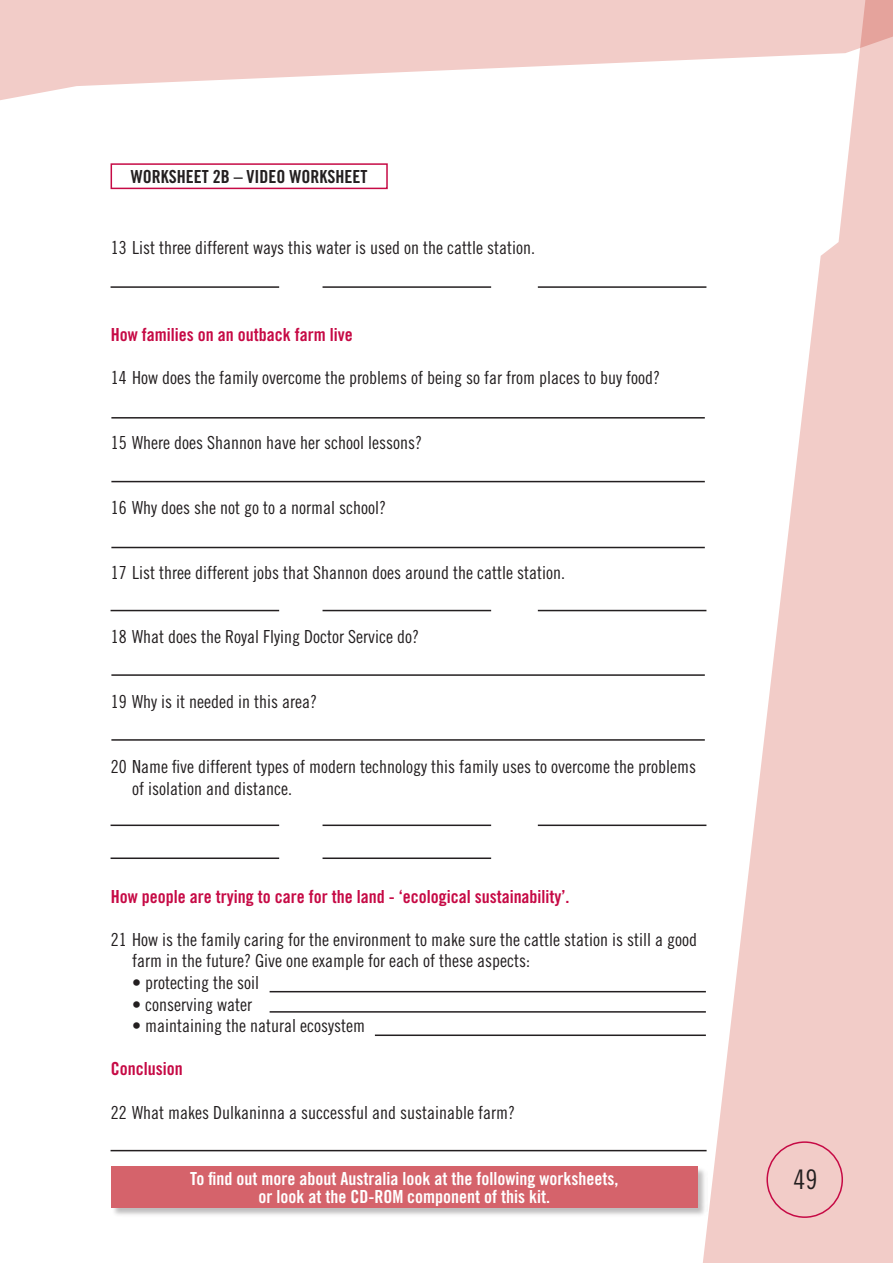
<style>
.page{position:relative;width:893px;height:1263px;background:#fff}
.page>*{position:absolute;margin:0;border:0;box-sizing:border-box;transform-origin:0 0}
.t1{font:27px "Trade Gothic Cond Eighteen";color:#231f20}
.paragraph{font:18px/21.6px "Trade Gothic Cond Eighteen";color:#231f20}
.paragraph-2{font:18px "Trade Gothic Bold Cond Twenty";color:#c60a45}
.paragraph-3{font:18px "Trade Gothic Bold Cond Twenty";color:#fff}
.t2{font:18px "Trade Gothic Bold Cond Twenty";color:#231f20}
</style>
<div class="page">
<svg style="left:699px;top:145px;width:194px;height:1118px;fill:#f2ccc8"></svg>
<div style="left:766px;top:1141px;width:77px;height:77px;border:2px solid #c60a45;border-radius:50%"></div>
<svg style="left:0;top:0;width:893px;height:145px;fill:#f2ccc8"></svg>
<div style="left:111px;top:163px;width:277px;height:26px;border:2px solid #c60a45"></div>
<hr style="left:111px;top:286px;width:168px;height:2px;background:#231f20">
<hr style="left:323px;top:286px;width:168px;height:2px;background:#231f20">
<hr style="left:538px;top:286px;width:168px;height:2px;background:#231f20">
<hr style="left:111px;top:417px;width:594px;height:2px;background:#231f20">
<hr style="left:111px;top:481px;width:594px;height:1px;background:#231f20">
<hr style="left:111px;top:547px;width:594px;height:1px;background:#231f20">
<hr style="left:111px;top:610px;width:168px;height:1px;background:#231f20">
<hr style="left:323px;top:610px;width:168px;height:1px;background:#231f20">
<hr style="left:538px;top:610px;width:168px;height:1px;background:#231f20">
<hr style="left:111px;top:674px;width:594px;height:2px;background:#231f20">
<hr style="left:111px;top:739px;width:594px;height:2px;background:#231f20">
<hr style="left:111px;top:824px;width:168px;height:2px;background:#231f20">
<hr style="left:323px;top:824px;width:168px;height:2px;background:#231f20">
<hr style="left:538px;top:824px;width:168px;height:2px;background:#231f20">
<hr style="left:111px;top:857px;width:168px;height:2px;background:#231f20">
<hr style="left:323px;top:857px;width:168px;height:2px;background:#231f20">
<hr style="left:270px;top:991px;width:436px;height:1px;background:#231f20">
<hr style="left:270px;top:1011px;width:436px;height:2px;background:#231f20">
<hr style="left:375px;top:1034px;width:331px;height:2px;background:#231f20">
<div style="left:110px;top:1165px;width:597px;height:53px;background:#231f20;opacity:.3"></div>
<div style="left:111px;top:1166px;width:586px;height:42px;background:#d5636b"></div>
<hr style="left:111px;top:1150px;width:596px;height:1px;background:#231f20">
<p class="t2" style="left:131px;top:166px;width:238px">WORKSHEET 2B – VIDEO WORKSHEET</p>
<p class="paragraph" style="left:111px;top:237px;width:426px">13 List three different ways this water is used on the cattle station.</p>
<p class="paragraph-2" style="left:111px;top:324px;width:243px">How families on an outback farm live</p>
<p class="paragraph" style="left:111px;top:367px;width:551px">14 How does the family overcome the problems of being so far from places to buy food?</p>
<p class="paragraph" style="left:111px;top:431px;width:313px">15 Where does Shannon have her school lessons?</p>
<p class="paragraph" style="left:111px;top:496px;width:277px">16 Why does she not go to a normal school?</p>
<p class="paragraph" style="left:111px;top:561px;width:456px">17 List three different jobs that Shannon does around the cattle station.</p>
<p class="paragraph" style="left:111px;top:626px;width:310px">18 What does the Royal Flying Doctor Service do?</p>
<p class="paragraph" style="left:111px;top:691px;width:208px">19 Why is it needed in this area?</p>
<p class="paragraph" style="left:132px;top:755px;width:565px;text-indent:-21px">20 Name five different types of modern technology this family uses to overcome the problems of isolation and distance.</p>
<p class="paragraph-2" style="left:111px;top:885px;width:460px">How people are trying to care for the land - ‘ecological sustainability’.</p>
<p class="paragraph" style="left:132px;top:928px;width:566px;text-indent:-21px">21 How is the family caring for the environment to make sure the cattle station is still a good farm in the future? Give one example for each of these aspects:</p>
<p class="paragraph" style="left:132px;top:971px;width:128px">• protecting the soil</p>
<p class="paragraph" style="left:132px;top:993px;width:121px">• conserving water</p>
<p class="paragraph" style="left:132px;top:1015px;width:234px">• maintaining the natural ecosystem</p>
<p class="paragraph-2" style="left:111px;top:1058px;width:73px">Conclusion</p>
<p class="paragraph" style="left:111px;top:1101px;width:406px">22 What makes Dulkaninna a successful and sustainable farm?</p>
<p class="paragraph-3" style="left:190px;top:1167px;width:430px">To find out more about Australia look at the following worksheets,</p>
<p class="paragraph-3" style="left:258px;top:1185px;width:293px">or look at the CD-ROM component of this kit.</p>
<h1 class="t1" style="left:793px;top:1163px;width:25px">49</h1>
</div>
